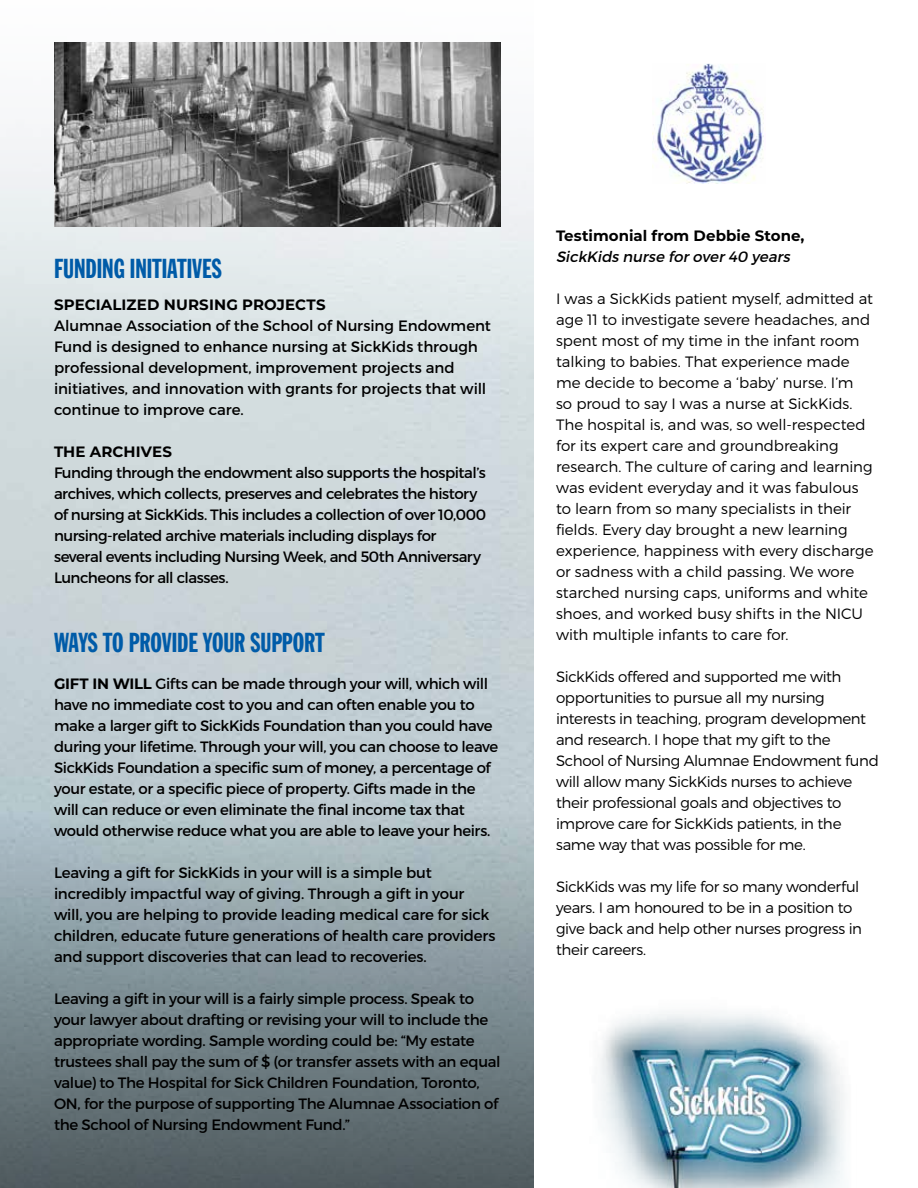
<style>
.page{position:relative;width:918px;height:1188px;background:#fff}
.page>*{position:absolute;margin:0;border:0;box-sizing:border-box;transform-origin:0 0}
.t1{font:27px "Franklin Gothic Std Extra Cond";color:#005ba8}
.t2{font:15px/21px "Montserrat";letter-spacing:-.02em;color:#000}
.t3{font:300 15px/21px "Montserrat";letter-spacing:-.01em;color:#000}
.t4{font:700 15px "Montserrat";letter-spacing:.005em;color:#000}
.t5{font:italic 15px "Montserrat";color:#000}
.s1{font-weight:700}
</style>
<div class="page">
<div style="left:0;top:810px;width:534px;height:378px;background:linear-gradient(to bottom,#b4c6cc,#4b585d)"></div>
<img style="left:486px;top:989px;width:358px;height:199px">
<svg style="left:0;top:36px;width:719px;height:342px"></svg>
<img style="left:54px;top:42px;width:446px;height:184px">
<img style="left:652px;top:64px;width:112px;height:119px">
<h1 class="t1" style="left:54px;top:254px;width:169px">FUNDING INITIATIVES</h1>
<p class="t4" style="left:54px;top:293px;width:273px">SPECIALIZED NURSING PROJECTS</p>
<p class="t2" style="left:54px;top:315px;width:439px">Alumnae Association of the School of Nursing Endowment Fund is designed to enhance nursing at SickKids through professional development, improvement projects and initiatives, and innovation with grants for projects that will continue to improve care.</p>
<p class="t4" style="left:54px;top:440px;width:120px">THE ARCHIVES</p>
<p class="t2" style="left:54px;top:462px;width:434px">Funding through the endowment also supports the hospital’s archives, which collects, preserves and celebrates the history of nursing at SickKids. This includes a collection of over 10,000 nursing-related archive materials including displays for several events including Nursing Week, and 50th Anniversary Luncheons for all classes.</p>
<h1 class="t1" style="left:54px;top:628px;width:272px">WAYS TO PROVIDE YOUR SUPPORT</h1>
<p class="t2" style="left:54px;top:673px;width:446px"><span class="s1">GIFT IN WILL</span> Gifts can be made through your will, which will have no immediate cost to you and can often enable you to make a larger gift to SickKids Foundation than you could have during your lifetime. Through your will, you can choose to leave SickKids Foundation a specific sum of money, a percentage of your estate, or a specific piece of property. Gifts made in the will can reduce or even eliminate the final income tax that would otherwise reduce what you are able to leave your heirs.</p>
<p class="t2" style="left:54px;top:862px;width:443px">Leaving a gift for SickKids in your will is a simple but incredibly impactful way of giving. Through a gift in your will, you are helping to provide leading medical care for sick children, educate future generations of health care providers and support discoveries that can lead to recoveries.</p>
<p class="t2" style="left:54px;top:988px;width:448px">Leaving a gift in your will is a fairly simple process. Speak to your lawyer about drafting or revising your will to include the appropriate wording. Sample wording could be: “My estate trustees shall pay the sum of $ (or transfer assets with an equal value) to The Hospital for Sick Children Foundation, Toronto, ON, for the purpose of supporting The Alumnae Association of the School of Nursing Endowment Fund.”</p>
<p class="t4" style="left:556px;top:225px;width:250px">Testimonial from Debbie Stone,</p>
<p class="t5" style="left:556px;top:247px;width:239px">SickKids nurse forover40 years</p>
<p class="t3" style="left:556px;top:288px;width:319px">I was a SickKids patient myself, admitted at age 11 to investigate severe headaches, and spent most of my time in the infant room talking to babies. That experience made me decide to become a ‘baby’ nurse. I’m<br>so proud to say I was a nurse at SickKids.<br>The hospital is, and was, so well-respected for its expert care and groundbreaking research. The culture of caring and learning was evident everyday and it was fabulous to learn from so many specialists in their fields. Every day brought a new learning experience, happiness with every discharge or sadness with a child passing. We wore starched nursing caps, uniforms and white shoes, and worked busy shifts in the NICU with multiple infants to care for.</p>
<p class="t3" style="left:556px;top:666px;width:324px">SickKids offered and supported me with opportunities to pursue all my nursing interests in teaching, program development and research. I hope that my gift to the School of Nursing Alumnae Endowment fund will allow many SickKids nurses to achieve their professional goals and objectives to improve care for SickKids patients, in the same way that was possible for me.</p>
<p class="t3" style="left:556px;top:876px;width:308px">SickKids was my life for so many wonderful years. I am honoured to be in a position to give back and help other nurses progress in their careers.</p>
</div>
